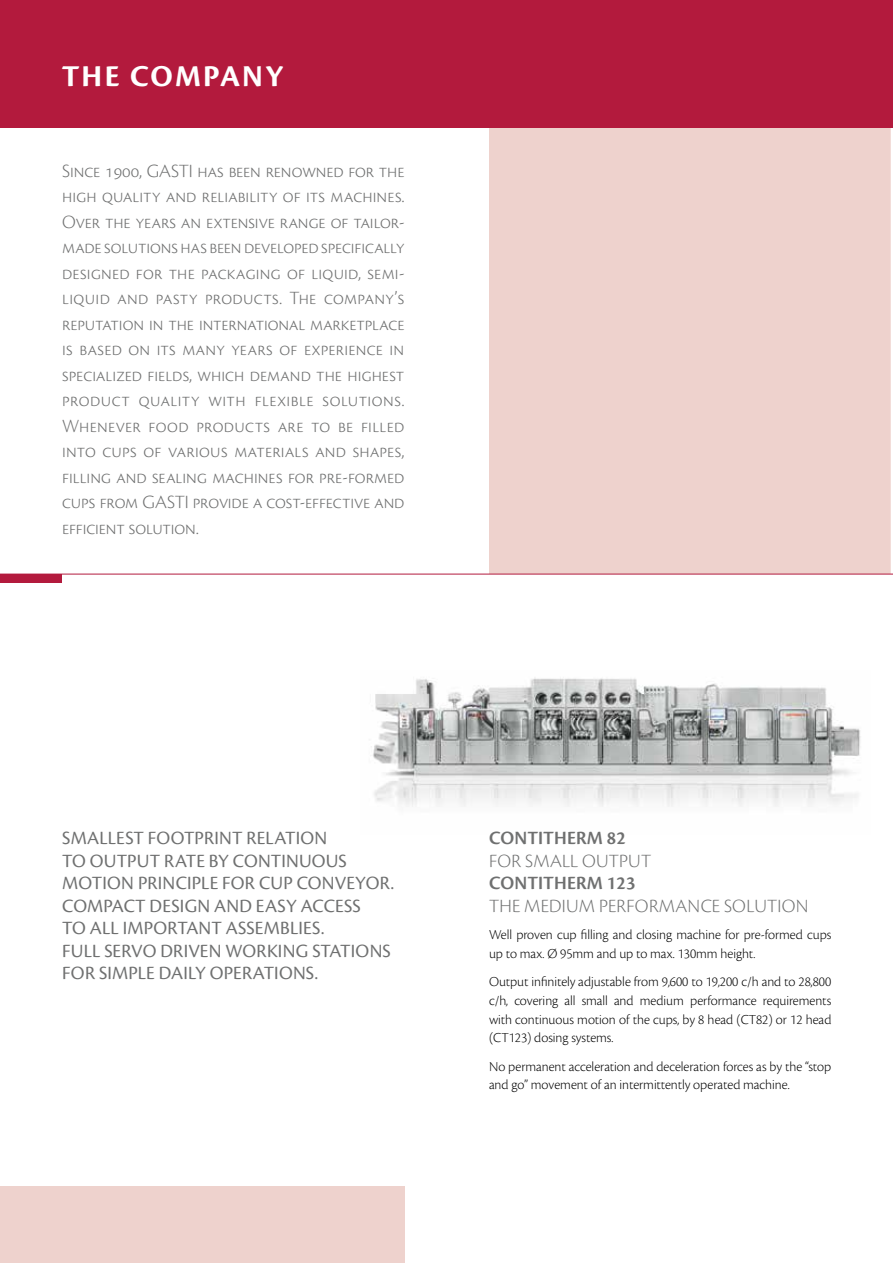
<style>
.page{position:relative;width:893px;height:1263px;background:#fff}
.page>*{position:absolute;margin:0;border:0;box-sizing:border-box;transform-origin:0 0}
.t1{font:31.5px "Cronos Pro Bold Subh";letter-spacing:.07em;color:#fff}
.t2{font:19.5px/25.5px "Cronos Pro Lt Subh";letter-spacing:.005em;color:#6f7070;text-align:justify}
.t3{font:19.5px/22.5px "Cronos Pro Subh";letter-spacing:.01em;color:#6f7070}
.t4{font:19.5px "Cronos Pro Semibold Subh";letter-spacing:.005em;color:#6f7070}
.t5{font:14.25px/18.8px "Cronos Pro Lt Subh";color:#000}
</style>
<div class="page">
<div style="left:489px;top:72px;width:404px;height:502px;background:#eed2cd"></div>
<hr style="left:891px;top:104px;width:2px;height:470px;background:#fff">
<hr style="left:0;top:574px;width:893px;height:1px;background:#b31a3d">
<img style="left:373px;top:678px;width:488px;height:129px">
<div style="left:0;top:1186px;width:404px;height:77px;background:#eed2cd"></div>
<div style="left:0;top:574px;width:62px;height:9px;background:#b31a3d"></div>
<div style="left:0;top:0;width:893px;height:128px;background:#b31a3d"></div>
<h1 class="t1" style="left:62px;top:58px;width:223px">THE COMPANY</h1>
<p class="t2" style="left:62px;top:158px;width:344px">Since 1900, GASTI has been renowned for the high quality and reliability of its machines.<br>Over the years an extensive range of tailor&shy;made solutions has been developed specifically designed for the packaging of liquid, semi&shy;liquid and pasty products. The company’s reputation in the international marketplace is based on its many years of experience in specialized fields, which demand the highest product quality with flexible solutions.<br>Whenever food products are to be filled into cups of various materials and shapes, filling and sealing machines for pre-formed cups from GASTI provide a cost-effective and efficient solution.</p>
<p class="t3" style="left:62px;top:827px;width:333px">SMALLEST FOOTPRINT RELATION<br>TO OUTPUT RATE BY CONTINUOUS<br>MOTION PRINCIPLE FOR CUP CONVEYOR.<br>COMPACT DESIGN AND EASY ACCESS<br>TO ALL IMPORTANT ASSEMBLIES.<br>FULL SERVO DRIVEN WORKING STATIONS<br>FOR SIMPLE DAILY OPERATIONS.</p>
<p class="t4" style="left:489px;top:827px;width:138px">CONTITHERM 82</p>
<p class="t2" style="left:489px;top:848px;width:163px">FOR SMALL OUTPUT</p>
<p class="t4" style="left:489px;top:872px;width:148px">CONTITHERM 123</p>
<p class="t2" style="left:489px;top:893px;width:321px">THE MEDIUM PERFORMANCE SOLUTION</p>
<p class="t5" style="left:489px;top:925px;width:344px">Well proven cup filling and closing machine for pre-formed cups up to max. Ø 95mm and up to max. 130mm height.</p>
<p class="t5" style="left:489px;top:972px;width:344px;text-align:justify">Output infinitely adjustable from 9,600 to 19,200 c/h and to 28,800 c/h, covering all small and medium performance requirements with continuous motion of the cups, by 8 head (CT82) or 12 head (CT123) dosing systems.</p>
<p class="t5" style="left:489px;top:1056px;width:344px">No permanent acceleration and deceleration forces as by the “stop and go” movement of an intermittently operated machine.</p>
</div>
